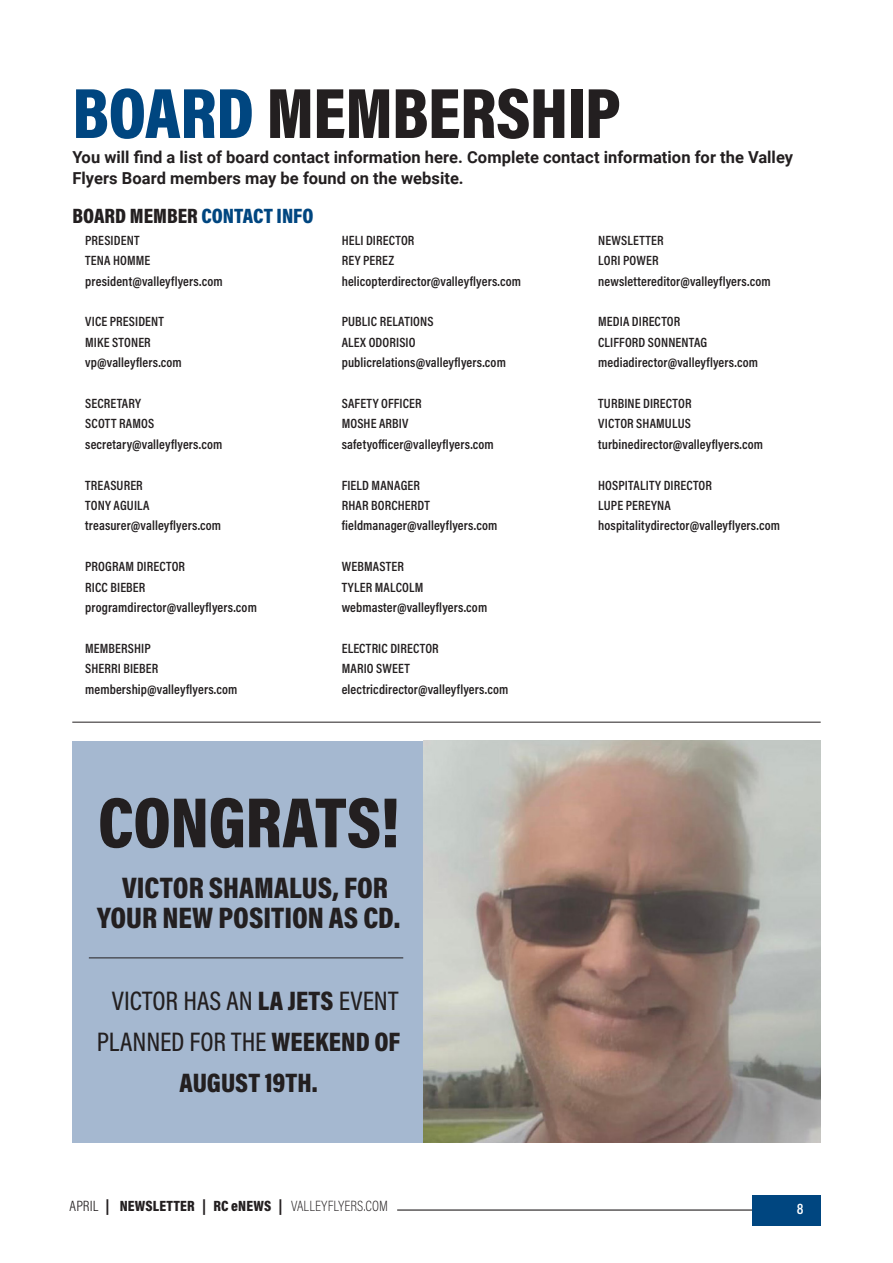
<style>
.page{position:relative;width:893px;height:1263px;background:#fff}
.page>*{position:absolute;margin:0;border:0;box-sizing:border-box;transform-origin:0 0}
.t1{font:900 72px "Acumin Pro Cond";letter-spacing:-.01em;color:#231f20}
.t2{font:900 30px/30.6px "Acumin Pro Cond";color:#231f20;text-align:center}
.t3{font:500 27px/40.8px "Acumin Pro Cond";color:#231f20;text-align:center}
.t4{font:900 21px "Acumin Pro Cond";color:#231f20}
.t5{font:700 16.5px/20.4px "Roboto";letter-spacing:.005em;color:#231f20}
.t6{font:900 15px "Acumin Pro Cond";letter-spacing:.01em;color:#231f20}
.t7{font:600 15px "Acumin Pro Cond";color:#fff}
.t8{font:600 13.5px "Acumin Pro Cond";letter-spacing:.01em;color:#231f20}
.s1{color:#004680}
.s2{font-weight:900}
.s3{font-weight:300}
.s4{font-weight:200}
</style>
<div class="page">
<div style="left:72px;top:741px;width:749px;height:402px;background:#a5b8d0"></div>
<hr style="left:89px;top:958px;width:314px;height:1px;background:#231f20">
<img style="left:423px;top:741px;width:398px;height:402px">
<hr style="left:72px;top:722px;width:749px;height:1px;background:#231f20">
<hr style="left:397px;top:1209px;width:424px;height:1px;background:#231f20">
<div style="left:753px;top:1195px;width:68px;height:30px;background:#004680"></div>
<p class="t1" style="left:72px;top:66px;width:550px"><span class="s1">BOARD</span> MEMBERSHIP</p>
<p class="t5" style="left:72px;top:147px;width:722px">You will find a list of board contact information here. Complete contact information for the Valley<br>Flyers Board members may be found on the website.</p>
<p class="t4" style="left:72px;top:202px;width:242px">BOARD MEMBER <span class="s1">CONTACT INFO</span></p>
<p class="t8" style="left:85px;top:231px;width:56px">PRESIDENT</p>
<p class="t8" style="left:85px;top:252px;width:67px">TENA HOMME</p>
<p class="t8" style="left:85px;top:272px;width:139px">president@valleyflyers.com</p>
<p class="t8" style="left:85px;top:313px;width:80px">VICE PRESIDENT</p>
<p class="t8" style="left:85px;top:333px;width:67px">MIKE STONER</p>
<p class="t8" style="left:85px;top:354px;width:98px">vp@valleyflers.com</p>
<p class="t8" style="left:85px;top:395px;width:57px">SECRETARY</p>
<p class="t8" style="left:85px;top:415px;width:71px">SCOTT RAMOS</p>
<p class="t8" style="left:85px;top:435px;width:139px">secretary@valleyflyers.com</p>
<p class="t8" style="left:85px;top:476px;width:59px">TREASURER</p>
<p class="t8" style="left:85px;top:497px;width:66px">TONY AGUILA</p>
<p class="t8" style="left:85px;top:517px;width:137px">treasurer@valleyflyers.com</p>
<p class="t8" style="left:85px;top:558px;width:101px">PROGRAM DIRECTOR</p>
<p class="t8" style="left:85px;top:578px;width:62px">RICC BIEBER</p>
<p class="t8" style="left:85px;top:599px;width:173px">programdirector@valleyflyers.com</p>
<p class="t8" style="left:85px;top:639px;width:67px">MEMBERSHIP</p>
<p class="t8" style="left:85px;top:660px;width:75px">SHERRI BIEBER</p>
<p class="t8" style="left:85px;top:680px;width:154px">membership@valleyflyers.com</p>
<p class="t8" style="left:342px;top:231px;width:74px">HELI DIRECTOR</p>
<p class="t8" style="left:342px;top:252px;width:54px">REY PEREZ</p>
<p class="t8" style="left:342px;top:272px;width:181px">helicopterdirector@valleyflyers.com</p>
<p class="t8" style="left:342px;top:313px;width:93px">PUBLIC RELATIONS</p>
<p class="t8" style="left:342px;top:333px;width:75px">ALEX ODORISIO</p>
<p class="t8" style="left:342px;top:354px;width:166px">publicrelations@valleyflyers.com</p>
<p class="t8" style="left:342px;top:395px;width:81px">SAFETY OFFICER</p>
<p class="t8" style="left:342px;top:415px;width:68px">MOSHE ARBIV</p>
<p class="t8" style="left:342px;top:435px;width:154px">safetyofficer@valleyflyers.com</p>
<p class="t8" style="left:342px;top:476px;width:80px">FIELD MANAGER</p>
<p class="t8" style="left:342px;top:497px;width:90px">RHAR BORCHERDT</p>
<p class="t8" style="left:342px;top:517px;width:157px">fieldmanager@valleyflyers.com</p>
<p class="t8" style="left:342px;top:558px;width:64px">WEBMASTER</p>
<p class="t8" style="left:342px;top:578px;width:83px">TYLER MALCOLM</p>
<p class="t8" style="left:342px;top:599px;width:147px">webmaster@valleyflyers.com</p>
<p class="t8" style="left:342px;top:639px;width:99px">ELECTRIC DIRECTOR</p>
<p class="t8" style="left:342px;top:660px;width:70px">MARIO SWEET</p>
<p class="t8" style="left:342px;top:680px;width:168px">electricdirector@valleyflyers.com</p>
<p class="t1" style="left:98px;top:775px;width:303px">CONGRATS!</p>
<p class="t2" style="left:97px;top:871px;width:305px">VICTOR SHAMALUS, FOR<br>YOUR NEW POSITION AS CD.</p>
<p class="t3" style="left:97px;top:980px;width:305px">VICTOR HAS AN <span class="s2">LA JETS</span> EVENT<br>PLANNED FOR THE <span class="s2">WEEKEND OF<br>AUGUST 19TH.</span></p>
<p class="t8" style="left:598px;top:231px;width:67px">NEWSLETTER</p>
<p class="t8" style="left:598px;top:252px;width:62px">LORI POWER</p>
<p class="t8" style="left:598px;top:272px;width:174px">newslettereditor@valleyflyers.com</p>
<p class="t8" style="left:598px;top:313px;width:84px">MEDIA DIRECTOR</p>
<p class="t8" style="left:598px;top:333px;width:110px">CLIFFORD SONNENTAG</p>
<p class="t8" style="left:598px;top:354px;width:161px">mediadirector@valleyflyers.com</p>
<p class="t8" style="left:598px;top:395px;width:95px">TURBINE DIRECTOR</p>
<p class="t8" style="left:598px;top:415px;width:94px">VICTOR SHAMULUS</p>
<p class="t8" style="left:598px;top:435px;width:166px">turbinedirector@valleyflyers.com</p>
<p class="t8" style="left:598px;top:476px;width:115px">HOSPITALITY DIRECTOR</p>
<p class="t8" style="left:598px;top:497px;width:74px">LUPE PEREYNA</p>
<p class="t8" style="left:598px;top:517px;width:183px">hospitalitydirector@valleyflyers.com</p>
<p class="t6" style="left:70px;top:1196px;width:320px"><span class="s3">APRIL</span> | NEWSLETTER | RC eNEWS | <span class="s4">VALLEYFLYERS.COM</span></p>
<p class="t7" style="left:797px;top:1199px;width:8px">8</p>
</div>
